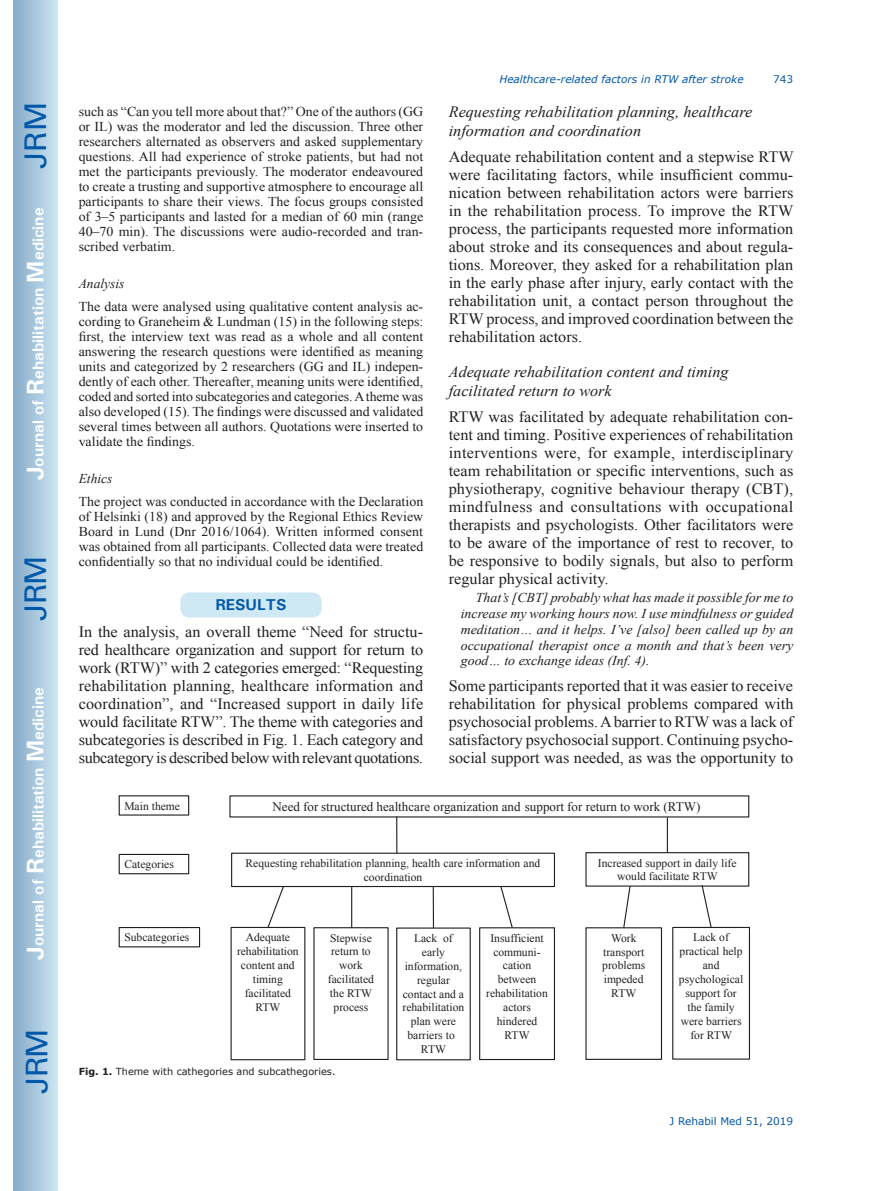
<style>
.page{position:relative;width:872px;height:1191px;background:#fff}
.page>*{position:absolute;margin:0;border:0;box-sizing:border-box;transform-origin:0 0}
.t1{font:30px "Univers";letter-spacing:-.03em;color:#0157a8}
.t2{font:15.75px/18px "Times New Roman";color:#231f20;text-align:justify}
.t3{font:italic 15.75px/18.9px "Times New Roman";color:#231f20}
.t4{font:700 15.75px "Univers";color:#fff}
.t5{font:700 15.75px "Univers";color:#0157a8}
.t6{font:13.5px/15px "Times New Roman";color:#231f20;text-align:justify}
.t7{font:italic 13.5px/15.8px "Times New Roman";color:#231f20;text-align:justify}
.t8{font:13.05px "Times New Roman";color:#231f20}
.t9{font:11.55px/14px "Times New Roman";color:#231f20;text-align:center}
.t10{font:italic 10.5px "Verdana";color:#0157a8}
.t11{font:10.5px "Verdana";color:#0157a8}
.t12{font:9.75px "Verdana";color:#231f20}
.s1{font-size:24px}
.s2{font-weight:700}
</style>
<div class="page">
<div style="left:14px;top:0;width:43px;height:1191px;background:linear-gradient(to right,#88acca,#cbe5f2)"></div>
<div style="left:180px;top:592px;width:142px;height:26px;background:#cee8f4;border-radius:10px"></div>
<div style="left:179px;top:591px;width:144px;height:28px;border:2px solid #fff;border-radius:10px"></div>
<div style="left:231px;top:852px;width:324px;height:35px;border:1px solid #231f20"></div>
<div style="left:585px;top:852px;width:164px;height:34px;border:1px solid #231f20"></div>
<div style="left:313px;top:927px;width:75px;height:133px;border:1px solid #231f20"></div>
<div style="left:230px;top:927px;width:75px;height:133px;border:1px solid #231f20"></div>
<div style="left:479px;top:927px;width:76px;height:133px;border:1px solid #231f20"></div>
<div style="left:119px;top:795px;width:70px;height:20px;border:1px solid #231f20"></div>
<div style="left:119px;top:854px;width:70px;height:20px;border:1px solid #231f20"></div>
<div style="left:119px;top:927px;width:81px;height:20px;border:1px solid #231f20"></div>
<svg style="left:266px;top:885px;width:19px;height:44px"></svg>
<hr style="left:396px;top:816px;width:1px;height:37px;background:#231f20">
<hr style="left:667px;top:817px;width:1px;height:35px;background:#231f20">
<svg style="left:700px;top:884px;width:12px;height:43px"></svg>
<hr style="left:433px;top:887px;width:1px;height:41px;background:#231f20">
<svg style="left:499px;top:885px;width:14px;height:44px"></svg>
<hr style="left:351px;top:886px;width:1px;height:41px;background:#231f20">
<div style="left:396px;top:927px;width:75px;height:133px;border:1px solid #231f20"></div>
<svg style="left:622px;top:884px;width:9px;height:43px"></svg>
<div style="left:672px;top:927px;width:78px;height:132px;border:1px solid #231f20"></div>
<div style="left:585px;top:927px;width:77px;height:133px;border:1px solid #231f20"></div>
<h1 class="t1" style="left:18px;top:169px;width:68px;rotate:-90deg">JRM</h1>
<p class="t4" style="left:28px;top:480px;width:274px;rotate:-90deg"><span class="s1">J</span>ournal of <span class="s1">R</span>ehabilitation <span class="s1">M</span>edicine</p>
<h1 class="t1" style="left:18px;top:620px;width:67px;rotate:-90deg">JRM</h1>
<p class="t4" style="left:28px;top:959px;width:274px;rotate:-90deg"><span class="s1">J</span>ournal of <span class="s1">R</span>ehabilitation <span class="s1">M</span>edicine</p>
<h1 class="t1" style="left:19px;top:1093px;width:67px;rotate:-90deg">JRM</h1>
<p class="t6" style="left:79px;top:103px;width:346px">such as “Can you tell more about that?” One of the authors (GG or IL) was the moderator and led the discussion. Three other researchers alternated as observers and asked supplementary questions. All had experience of stroke patients, but had not met the participants previously. The moderator endeavoured to create a trusting and supportive atmosphere to encourage all participants to share their views. The focus groups consisted of 3–5 participants and lasted for a median of 60 min (range 40–70 min). The discussions were audio-recorded and tran&shy;scribed verbatim.</p>
<p class="t7" style="left:79px;top:275px;width:47px">Analysis</p>
<p class="t6" style="left:79px;top:298px;width:346px">The data were analysed using qualitative content analysis ac&shy;cording to Graneheim &amp; Lundman (15) in the following steps: first, the interview text was read as a whole and all content answering the research questions were identified as meaning units and categorized by 2 researchers (GG and IL) indepen&shy;dently of each other. Thereafter, meaning units were identified, coded and sorted into subcategories and categories. A theme was also developed (15). The findings were discussed and validated several times between all authors. Quotations were inserted to validate the findings.</p>
<p class="t7" style="left:79px;top:470px;width:35px">Ethics</p>
<p class="t6" style="left:79px;top:493px;width:346px">The project was conducted in accordance with the Declaration of Helsinki (18) and approved by the Regional Ethics Review Board in Lund (Dnr 2016/1064). Written informed consent was obtained from all participants. Collected data were treated confidentially so that no individual could be identified.</p>
<p class="t5" style="left:215px;top:595px;width:73px">RESULTS</p>
<p class="t2" style="left:79px;top:623px;width:346px">In the analysis, an overall theme “Need for structu&shy;red healthcare organization and support for return to work (RTW)” with 2 categories emerged: “Requesting rehabilitation planning, healthcare information and coordination”, and “Increased support in daily life would facilitate RTW”. The theme with categories and subcategories is described in Fig. 1. Each category and subcategory is described below with relevant quotations.</p>
<p class="t10" style="left:499px;top:72px;width:246px">Healthcare-related factors in RTW after stroke</p>
<p class="t11" style="left:773px;top:72px;width:22px">743</p>
<p class="t3" style="left:449px;top:102px;width:305px">Requesting rehabilitation planning, healthcare information and coordination</p>
<p class="t2" style="left:449px;top:147px;width:346px">Adequate rehabilitation content and a stepwise RTW were facilitating factors, while insufficient commu&shy;nication between rehabilitation actors were barriers in the rehabilitation process. To improve the RTW process, the participants requested more information about stroke and its consequences and about regula&shy;tions. Moreover, they asked for a rehabilitation plan in the early phase after injury, early contact with the rehabilitation unit, a contact person throughout the RTW process, and improved coordination between the rehabilitation actors.</p>
<p class="t3" style="left:449px;top:362px;width:281px">Adequate rehabilitation content and timing facilitated return to work</p>
<p class="t2" style="left:449px;top:407px;width:346px">RTW was facilitated by adequate rehabilitation con&shy;tent and timing. Positive experiences of rehabilitation interventions were, for example, interdisciplinary team rehabilitation or specific interventions, such as physiotherapy, cognitive behaviour therapy (CBT), mindfulness and consultations with occupational therapists and psychologists. Other facilitators were to be aware of the importance of rest to recover, to be responsive to bodily signals, but also to perform regular physical activity.</p>
<p class="t7" style="left:461px;top:589px;width:334px;text-indent:15px">That’s [CBT] probably what has made it possible for me to increase my working hours now. I use mindfulness or guided meditation… and it helps. I’ve [also] been called up by an occupational therapist once a month and that’s been very good… to exchange ideas (Inf. 4).</p>
<p class="t2" style="left:449px;top:676px;width:346px">Some participants reported that it was easier to receive rehabilitation for physical problems compared with psychosocial problems. A barrier to RTW was a lack of satisfactory psychosocial support. Continuing psycho&shy;social support was needed, as was the opportunity to</p>
<p class="t9" style="left:124px;top:798px;width:57px">Main theme</p>
<p class="t9" style="left:124px;top:857px;width:51px">Categories</p>
<p class="t8" style="left:272px;top:798px;width:429px">Need for structured healthcare organization and support for return to work (RTW)</p>
<p class="t9" style="left:245px;top:856px;width:296px">Requesting rehabilitation planning, health care information and coordination</p>
<p class="t9" style="left:598px;top:855px;width:140px">Increased support in daily life would facilitate RTW</p>
<p class="t9" style="left:124px;top:930px;width:66px">Subcategories</p>
<p class="t9" style="left:402px;top:931px;width:63px">Lack of early information, regular contact and a rehabilitation plan were barriers to<br>RTW</p>
<p class="t9" style="left:679px;top:930px;width:66px">Lack of practical help and psychological support for the family were barriers for RTW</p>
<p class="t9" style="left:237px;top:930px;width:63px">Adequate rehabilitation content and timing facilitated<br>RTW</p>
<p class="t9" style="left:486px;top:930px;width:63px">Insufficient communi&shy;cation between rehabilitation actors hindered<br>RTW</p>
<p class="t9" style="left:328px;top:930px;width:48px">Stepwise return to work facilitated the RTW process</p>
<p class="t9" style="left:602px;top:930px;width:44px">Work transport problems impeded<br>RTW</p>
<p class="t12" style="left:79px;top:1065px;width:258px"><span class="s2">Fig. 1.</span> Theme with cathegories and subcathegories.</p>
<p class="t11" style="left:669px;top:1114px;width:125px">J Rehabil Med 51, 2019</p>
</div>
